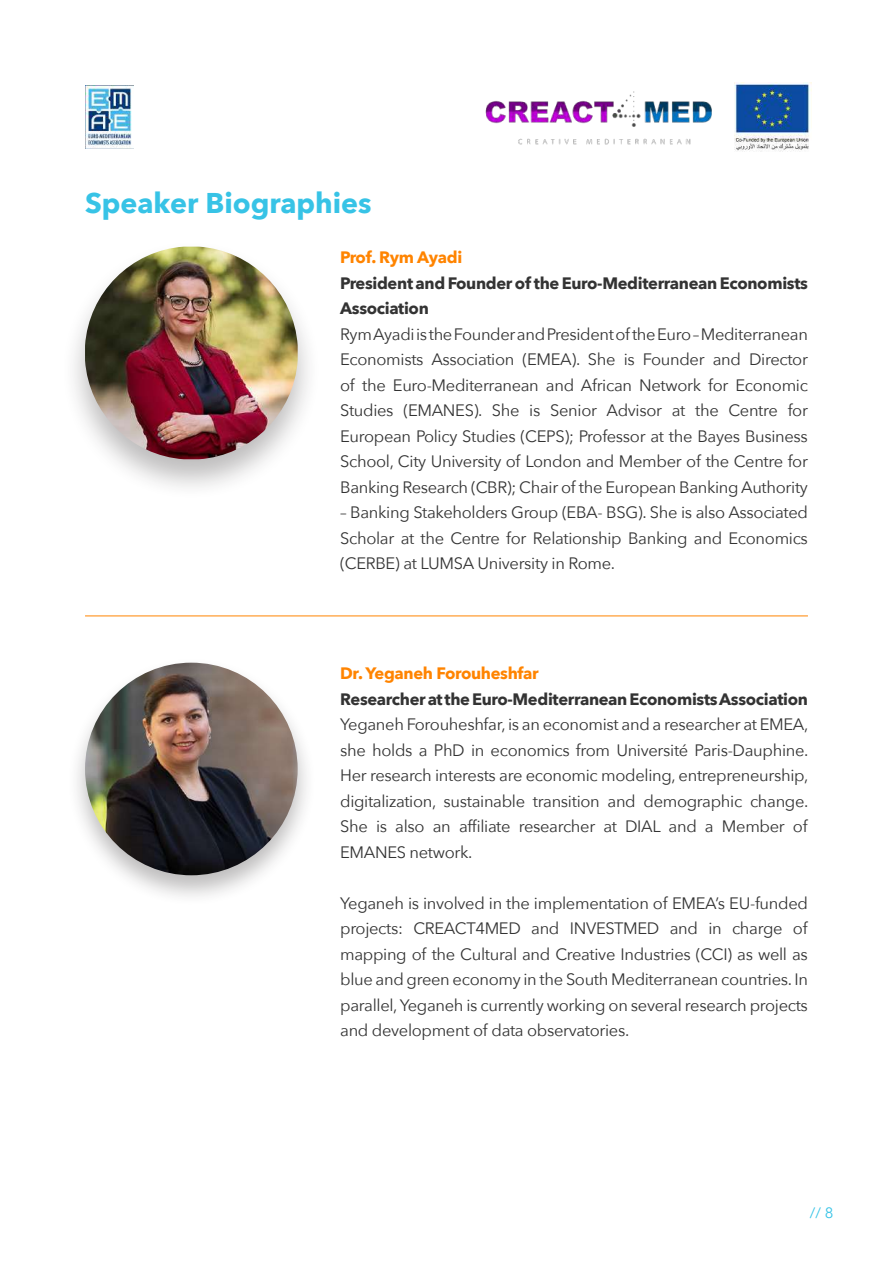
<style>
.page{position:relative;width:893px;height:1263px;background:#fff}
.page>*{position:absolute;margin:0;border:0;box-sizing:border-box;transform-origin:0 0}
.t1{font:700 28.5px "Avenir Next";color:#37c3e6}
.t2{font:16.5px/25.5px "Avenir Next";letter-spacing:-.02em;color:#333;text-align:justify}
.t3{font:700 16.5px/25.5px "Avenir Next";letter-spacing:-.02em;color:#333}
.t4{font:700 16.5px "Avenir Next";letter-spacing:-.02em;color:#ff8400}
.t5{font:15px "Avenir Next";color:#37c3e6}
</style>
<div class="page">
<img style="left:485px;top:91px;width:227px;height:54px">
<img style="left:734px;top:82px;width:78px;height:70px">
<img style="left:85px;top:85px;width:49px;height:64px">
<div style="left:66px;top:657px;width:250px;height:249px;background:#231f20;opacity:.3"></div>
<img style="left:85px;top:663px;width:213px;height:212px;border-radius:106px">
<div style="left:62px;top:240px;width:259px;height:260px;background:#231f20;opacity:.3"></div>
<img style="left:85px;top:247px;width:213px;height:212px">
<hr style="left:85px;top:615px;width:723px;height:1px;background:#ff8400">
<h1 class="t1" style="left:85px;top:178px;width:288px">Speaker Biographies</h1>
<p class="t4" style="left:340px;top:243px;width:124px">Prof. Rym Ayadi</p>
<p class="t3" style="left:340px;top:270px;width:469px">President and Founder of the Euro-Mediterranean Economists<br>Association</p>
<p class="t2" style="left:340px;top:320px;width:469px">Rym Ayadi is the Founder and President of the Euro – Mediterranean Economists Association (EMEA). She is Founder and Director of the Euro-Mediterranean and African Network for Economic Studies (EMANES). She is Senior Advisor at the Centre for European Policy Studies (CEPS); Professor at the Bayes Business School, City University of London and Member of the Centre for Banking Research (CBR); Chair of the European Banking Authority</p>
<p class="t2" style="left:340px;top:499px;width:469px">– Banking Stakeholders Group (EBA- BSG). She is also Associated Scholar at the Centre for Relationship Banking and Economics (CERBE) at LUMSA University in Rome.</p>
<p class="t4" style="left:340px;top:659px;width:200px">Dr. Yeganeh Forouheshfar</p>
<p class="t3" style="left:340px;top:686px;width:469px">Researcher at the Euro-Mediterranean Economists Association</p>
<p class="t2" style="left:340px;top:711px;width:470px">Yeganeh Forouheshfar, is an economist and a researcher at EMEA, she holds a PhD in economics from Université Paris-Dauphine.<br>Her research interests are economic modeling, entrepreneurship, digitalization, sustainable transition and demographic change.<br>She is also an affiliate researcher at DIAL and a Member of EMANES network.</p>
<p class="t2" style="left:340px;top:889px;width:469px">Yeganeh is involved in the implementation of EMEA’s EU-funded projects: CREACT4MED and INVESTMED and in charge of mapping of the Cultural and Creative Industries (CCI) as well as blue and green economy in the South Mediterranean countries. In parallel, Yeganeh is currently working on several research projects and development of data observatories.</p>
<p class="t5" style="left:810px;top:1200px;width:25px">// 8</p>
</div>
